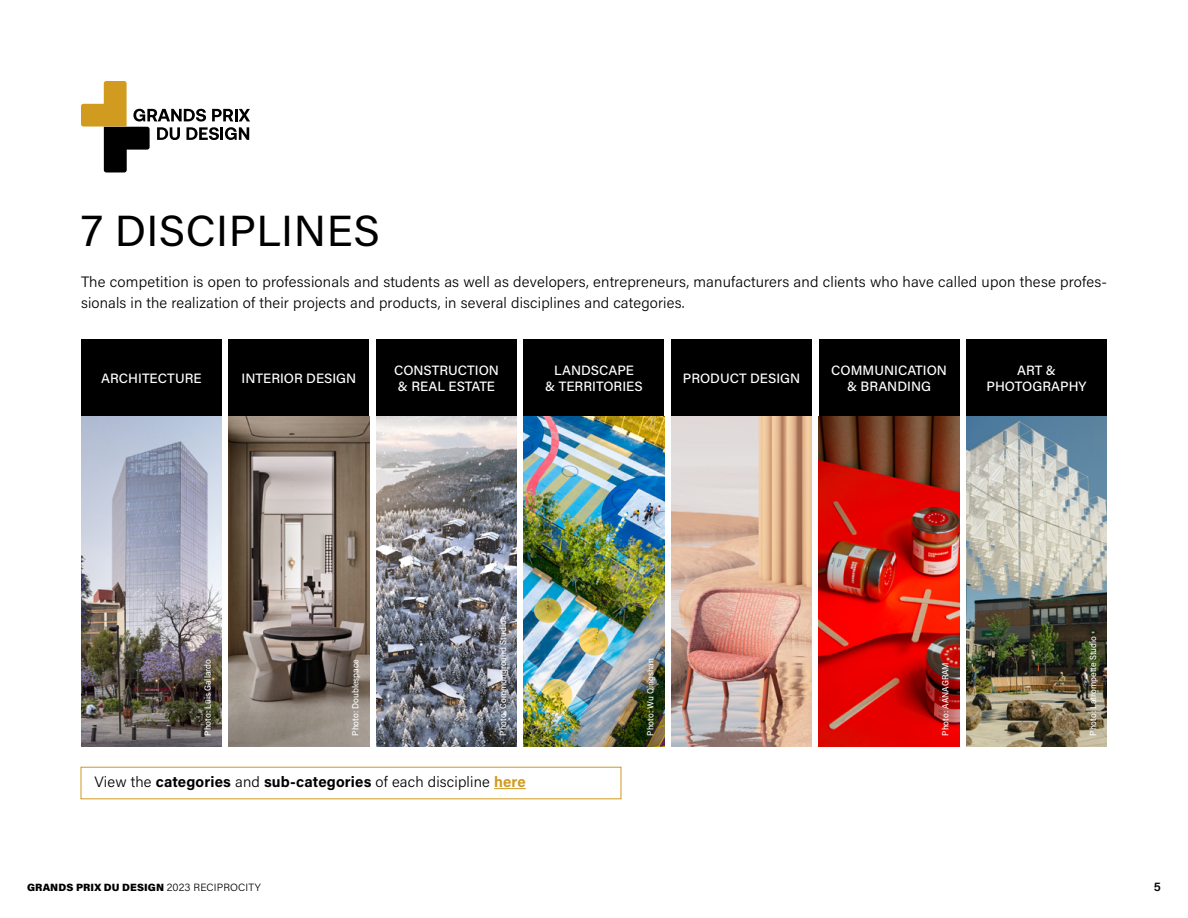
<style>
.page{position:relative;width:1188px;height:918px;background:#fff}
.page>*{position:absolute;margin:0;border:0;box-sizing:border-box;transform-origin:0 0}
.t1{font:43.5px "Acumin Pro";letter-spacing:.01em;color:#000}
.t2{font:300 15px/21px "Acumin Pro";letter-spacing:.01em;color:#000}
.t3{font:500 13.5px/16.2px "Acumin Pro";color:#fff;text-align:center}
.t4{font:600 12px "Acumin Pro";color:#000}
.t5{font:900 10.5px "Acumin Pro";letter-spacing:.01em;color:#000}
.t6{font:500 9px "Acumin Pro Semi Cond";color:#fff}
.s1{font-weight:700}
.s2{font-weight:700;color:#d09b1e}
.s3{font-weight:300}
</style>
<div class="page">
<hr style="left:494px;top:788px;width:32px;height:1px;background:#d09b1e">
<svg style="left:81px;top:81px;width:169px;height:91px"></svg>
<img style="left:229px;top:416px;width:140px;height:330px">
<img style="left:966px;top:416px;width:141px;height:330px">
<img style="left:376px;top:416px;width:141px;height:330px">
<img style="left:524px;top:416px;width:140px;height:330px">
<img style="left:671px;top:416px;width:141px;height:330px">
<img style="left:819px;top:416px;width:140px;height:330px">
<img style="left:81px;top:416px;width:141px;height:330px">
<div style="left:966px;top:340px;width:141px;height:76px;background:#000"></div>
<div style="left:524px;top:340px;width:140px;height:76px;background:#000"></div>
<div style="left:376px;top:340px;width:141px;height:76px;background:#000"></div>
<div style="left:229px;top:340px;width:140px;height:76px;background:#000"></div>
<div style="left:819px;top:340px;width:140px;height:76px;background:#000"></div>
<div style="left:671px;top:340px;width:141px;height:76px;background:#000"></div>
<div style="left:81px;top:340px;width:141px;height:76px;background:#000"></div>
<h1 class="t1" style="left:81px;top:200px;width:300px">7 DISCIPLINES</h1>
<p class="t2" style="left:81px;top:270px;width:1027px">The competition is open to professionals and students as well as developers, entrepreneurs, manufacturers and clients who have called upon these profes&shy;sionals in the realization of their projects and products, in several disciplines and categories.</p>
<p class="t3" style="left:101px;top:370px;width:102px">ARCHITECTURE</p>
<p class="t3" style="left:242px;top:370px;width:116px">INTERIOR DESIGN</p>
<p class="t3" style="left:394px;top:361px;width:106px;text-align:left">CONSTRUCTION &amp; REAL ESTATE</p>
<p class="t3" style="left:545px;top:361px;width:99px">LANDSCAPE<br>&amp; TERRITORIES</p>
<p class="t3" style="left:683px;top:370px;width:119px">PRODUCT DESIGN</p>
<p class="t3" style="left:831px;top:361px;width:117px">COMMUNICATION &amp; BRANDING</p>
<p class="t3" style="left:987px;top:361px;width:102px">ART &amp;<br>PHOTOGRAPHY</p>
<p class="t6" style="left:202px;top:736px;width:78px;rotate:-90deg">Photo: Luis Gallardo</p>
<p class="t6" style="left:349px;top:736px;width:78px;rotate:-90deg">Photo: Doublespace</p>
<p class="t6" style="left:497px;top:736px;width:121px;rotate:-90deg">Photo: Commonground Studios</p>
<p class="t2" style="left:94px;top:771px;width:433px">View the <span class="s1">categories</span> and <span class="s1">sub-categories</span> of each discipline <span class="s2">here</span></p>
<p class="t6" style="left:644px;top:736px;width:79px;rotate:-90deg">Photo: Wu Qingshan</p>
<p class="t6" style="left:939px;top:736px;width:75px;rotate:-90deg">Photo: AANAGRAM</p>
<p class="t6" style="left:1087px;top:736px;width:101px;rotate:-90deg">Photo: Latrompette Studio</p>
<p class="t5" style="left:27px;top:880px;width:235px">GRANDS PRIX DU DESIGN <span class="s3">2023 RECIPROCITY</span></p>
<p class="t4" style="left:1154px;top:879px;width:9px">5</p>
</div>
